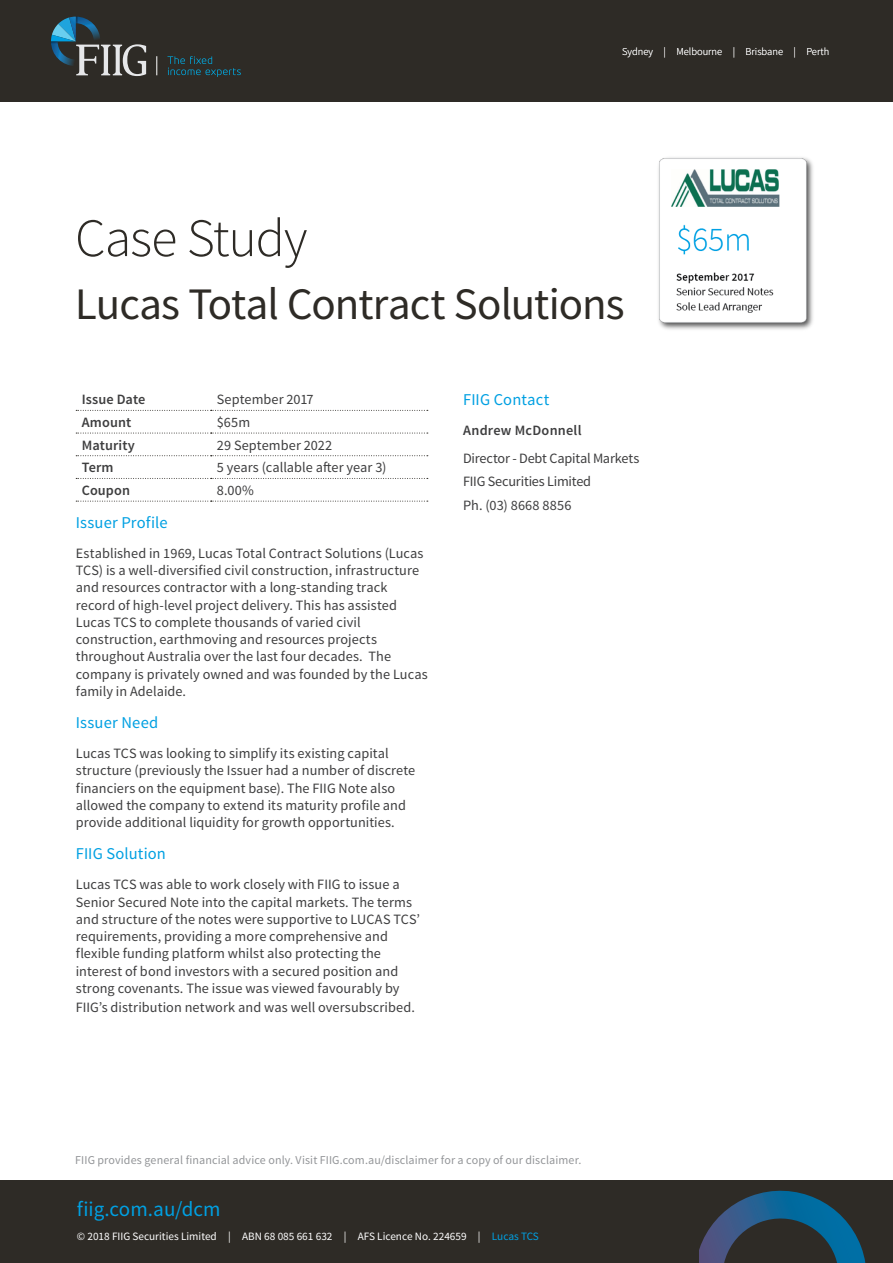
<style>
.page{position:relative;width:893px;height:1263px;background:#fff}
.page>*{position:absolute;margin:0;border:0;box-sizing:border-box;transform-origin:0 0}
.FIIG_-_Headline_Ligh{font:300 54px "Source Sans Pro";letter-spacing:-.02em;color:#2e2b26}
.FIIG_-_Headline_Ligh-2{font:45px "Source Sans Pro";letter-spacing:-.02em;color:#2e2b26}
.Body{font:21px "Source Sans Pro";color:#00a0e2}
.FIIG_-_Heading_3{font:16.5px "Source Sans Pro";letter-spacing:.01em;color:#00a0e2}
.FIIG___Body_Text{font:14.25px/17.2px "Source Sans Pro";letter-spacing:.005em;color:#3e3e3f}
.FIIG___Body_Text-2{font:14.25px "Source Sans Pro";letter-spacing:-.015em;color:#3e3e3f}
.FIIG___Body_Text-3{font:600 14.25px "Source Sans Pro";letter-spacing:.01em;color:#3e3e3f}
.FIIG_-_Heading_4{font:600 14.25px "Source Sans Pro";letter-spacing:.02em;color:#3e3e3f}
.FIIG___Body_Text-4{font:12px "Source Sans Pro";letter-spacing:.01em;color:#939598}
.t1{font:11.25px "Source Sans Pro";color:#fff}
.t2{font:300 10.5px "Source Sans Pro";color:#fff}
.s1{color:#00a0e2}
</style>
<div class="page">
<svg style="left:76px;top:410px;width:352px;height:1px"></svg>
<svg style="left:76px;top:433px;width:352px;height:1px"></svg>
<svg style="left:76px;top:455px;width:352px;height:1px"></svg>
<svg style="left:76px;top:478px;width:352px;height:1px"></svg>
<svg style="left:76px;top:501px;width:352px;height:1px"></svg>
<div style="left:0;top:1180px;width:893px;height:83px;background:#2e2b26"></div>
<svg style="left:699px;top:1190px;width:167px;height:73px"></svg>
<div style="left:0;top:0;width:893px;height:101px;background:#2e2b26"></div>
<svg style="left:157px;top:56px;width:1px;height:19px"></svg>
<svg style="left:51px;top:17px;width:95px;height:59px"></svg>
<svg style="left:167px;top:56px;width:74px;height:21px"></svg>
<img style="left:658px;top:157px;width:155px;height:173px">
<p class="t2" style="left:622px;top:45px;width:45px">Sydney |</p>
<p class="t2" style="left:676px;top:45px;width:47px">Melbourne</p>
<p class="t2" style="left:733px;top:45px;width:4px">|</p>
<p class="t2" style="left:746px;top:45px;width:39px">Brisbane</p>
<p class="t2" style="left:794px;top:45px;width:37px">| Perth</p>
<p class="FIIG_-_Headline_Ligh" style="left:75px;top:205px;width:234px">Case Study</p>
<p class="FIIG_-_Headline_Ligh-2" style="left:75px;top:276px;width:551px">Lucas Total Contract Solutions</p>
<p class="FIIG___Body_Text-3" style="left:82px;top:390px;width:65px">Issue Date</p>
<p class="FIIG___Body_Text" style="left:217px;top:391px;width:98px">September 2017</p>
<p class="FIIG___Body_Text-3" style="left:82px;top:413px;width:51px">Amount</p>
<p class="FIIG___Body_Text" style="left:217px;top:414px;width:35px">$65m</p>
<p class="FIIG___Body_Text-3" style="left:82px;top:436px;width:55px">Maturity</p>
<p class="FIIG___Body_Text" style="left:217px;top:437px;width:117px">29 September 2022</p>
<p class="FIIG___Body_Text-3" style="left:82px;top:459px;width:33px">Term</p>
<p class="FIIG___Body_Text" style="left:217px;top:459px;width:171px">5 years (callable after year 3)</p>
<p class="FIIG___Body_Text-3" style="left:82px;top:481px;width:50px">Coupon</p>
<p class="FIIG___Body_Text" style="left:217px;top:482px;width:39px">8.00%</p>
<p class="FIIG_-_Heading_3" style="left:76px;top:512px;width:93px">Issuer Profile</p>
<p class="FIIG___Body_Text" style="left:76px;top:545px;width:353px">Established in 1969, Lucas Total Contract Solutions (Lucas TCS) is a well-diversified civil construction, infrastructure and resources contractor with a long-standing track record of high-level project delivery. This has assisted Lucas TCS to complete thousands of varied civil construction, earthmoving and resources projects throughout Australia over the last four decades. The company is privately owned and was founded by the Lucas family in Adelaide.</p>
<p class="FIIG_-_Heading_3" style="left:76px;top:712px;width:84px">Issuer Need</p>
<p class="FIIG___Body_Text" style="left:76px;top:745px;width:341px">Lucas TCS was looking to simplify its existing capital structure (previously the Issuer had a number of discrete financiers on the equipment base). The FIIG Note also allowed the company to extend its maturity profile and provide additional liquidity for growth opportunities.</p>
<p class="FIIG_-_Heading_3" style="left:76px;top:844px;width:92px">FIIG Solution</p>
<p class="FIIG___Body_Text" style="left:76px;top:876px;width:346px">Lucas TCS was able to work closely with FIIG to issue a Senior Secured Note into the capital markets. The terms and structure of the notes were supportive to LUCAS TCS’ requirements, providing a more comprehensive and flexible funding platform whilst also protecting the interest of bond investors with a secured position and strong covenants. The issue was viewed favourably by</p>
<p class="FIIG___Body_Text" style="left:76px;top:999px;width:341px">FIIG’s distribution network and was well oversubscribed.</p>
<p class="FIIG_-_Heading_3" style="left:463px;top:390px;width:88px">FIIG Contact</p>
<p class="FIIG_-_Heading_4" style="left:463px;top:421px;width:120px">Andrew McDonnell</p>
<p class="FIIG___Body_Text-2" style="left:463px;top:449px;width:178px">Director - Debt Capital Markets</p>
<p class="FIIG___Body_Text-2" style="left:463px;top:473px;width:130px">FIIG Securities Limited</p>
<p class="FIIG___Body_Text" style="left:463px;top:497px;width:110px">Ph. (03) 8668 8856</p>
<p class="FIIG___Body_Text-4" style="left:75px;top:1152px;width:508px">FIIG provides general financial advice only. Visit FIIG.com.au/disclaimer for a copy of our disclaimer.</p>
<p class="Body" style="left:77px;top:1196px;width:145px">fiig.com.au/dcm</p>
<p class="t1" style="left:77px;top:1230px;width:464px">© 2018 FIIG Securities Limited | ABN 68 085 661 632 | AFS Licence No. 224659 | <span class="s1">Lucas TCS</span></p>
</div>
